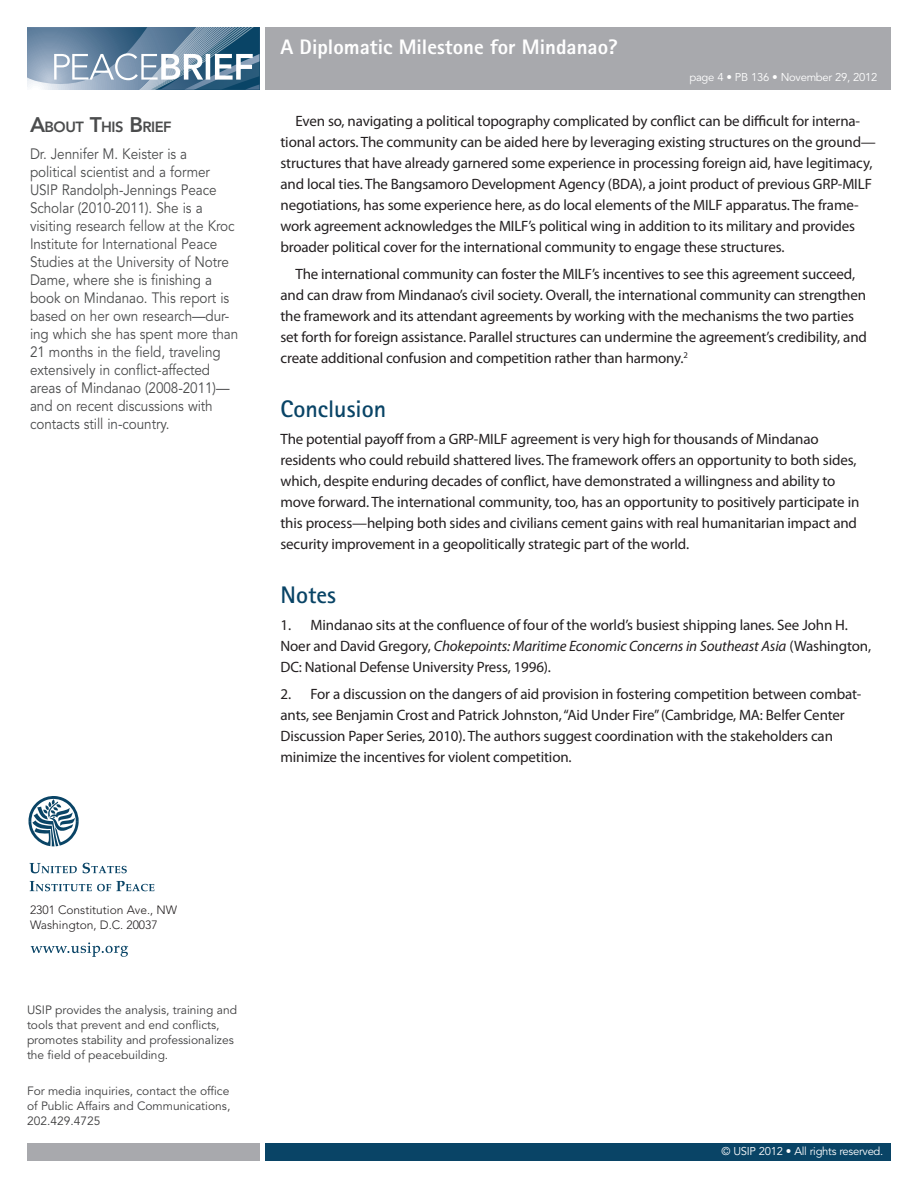
<style>
.page{position:relative;width:918px;height:1188px;background:#fff}
.page>*{position:absolute;margin:0;border:0;box-sizing:border-box;transform-origin:0 0}
.A1_head{font:700 24px "Rotis Sans Serif";color:#094466}
.t1{font:800 21px "Rotis Sans Serif";color:#fff}
.bodytext_indent{font:15px/21px "Myriad Pro";letter-spacing:-.01em;color:#231f20}
.bodytext{font:15px/21px "Myriad Pro";letter-spacing:-.01em;color:#231f20}
.Board___Members__s{font:15px/18px "Avenir LT Std";letter-spacing:-.005em;color:#4b4c4d;scale:.9 1}
.Left_author_Name{font:800 14.7px "Avenir LT Std";letter-spacing:-.035em;color:#4b4c4d}
.t2{font:12px/15px "Avenir LT Std";color:#3e3e3f}
.t3{font:300 12px "Avenir LT Std";color:#231f20}
.About_the_Report_-_D{font:11.25px "Avenir LT Std";letter-spacing:-.025em;color:#fff}
.s1{font-size:21px}
.s2{font-style:italic}
</style>
<div class="page">
<div style="left:265px;top:1143px;width:626px;height:18px;background:#094466"></div>
<div style="left:27px;top:1143px;width:233px;height:18px;background:#a8a9ad"></div>
<div style="left:265px;top:27px;width:626px;height:63px;background:#a8a9ad"></div>
<svg style="left:27px;top:27px;width:233px;height:63px;background:#7894ac"></svg>
<svg style="left:30px;top:881px;width:124px;height:10px"></svg>
<svg style="left:30px;top:863px;width:97px;height:10px"></svg>
<svg style="left:28px;top:796px;width:51px;height:50px"></svg>
<svg style="left:31px;top:942px;width:97px;height:15px"></svg>
<p class="Left_author_Name" style="left:30px;top:118px;width:143px"><span class="s1">A</span>BOUT <span class="s1">T</span>HIS <span class="s1">B</span>RIEF</p>
<p class="Board___Members__s" style="left:30px;top:145px;width:233px">Dr. Jennifer M. Keister is a<br>political scientist and a former<br>USIP Randolph-Jennings Peace<br>Scholar (2010-2011). She is a visiting research fellow at the Kroc<br>Institute for International Peace<br>Studies at the University of Notre<br>Dame, where she is finishing a book on Mindanao. This report is based on her own research—dur&shy;ing which she has spent more than<br>21 months in the field, traveling extensively in conflict-affected areas of Mindanao (2008-2011)— and on recent discussions with contacts still in-country.</p>
<h2 class="t1" style="left:280px;top:34px;width:339px">A Diplomatic Milestone for Mindanao?</h2>
<p class="About_the_Report_-_D" style="left:689px;top:71px;width:189px">page 4 • PB 136 • November 29, 2012</p>
<p class="bodytext_indent" style="left:280px;top:110px;width:597px;text-indent:15px">Even so, navigating a political topography complicated by conflict can be difficult for interna&shy;tional actors. The community can be aided here by leveraging existing structures on the ground— structures that have already garnered some experience in processing foreign aid, have legitimacy, and local ties. The Bangsamoro Development Agency (BDA), a joint product of previous GRP-MILF negotiations, has some experience here, as do local elements of the MILF apparatus. The frame&shy;work agreement acknowledges the MILF’s political wing in addition to its military and provides broader political cover for the international community to engage these structures.</p>
<p class="bodytext_indent" style="left:280px;top:263px;width:588px;text-indent:15px">The international community can foster the MILF’s incentives to see this agreement succeed, and can draw from Mindanao’s civil society. Overall, the international community can strengthen the framework and its attendant agreements by working with the mechanisms the two parties set forth for foreign assistance. Parallel structures can undermine the agreement’s credibility, and create additional confusion and competition rather than harmony.<sup>2</sup></p>
<p class="A1_head" style="left:280px;top:394px;width:107px">Conclusion</p>
<p class="bodytext" style="left:280px;top:428px;width:580px">The potential payoff from a GRP-MILF agreement is very high for thousands of Mindanao residents who could rebuild shattered lives. The framework offers an opportunity to both sides, which, despite enduring decades of conflict, have demonstrated a willingness and ability to move forward. The international community, too, has an opportunity to positively participate in this process—helping both sides and civilians cement gains with real humanitarian impact and security improvement in a geopolitically strategic part of the world.</p>
<p class="A1_head" style="left:280px;top:580px;width:57px">Notes</p>
<p class="bodytext" style="left:280px;top:614px;width:592px">1. Mindanao sits at the confluence of four of the world’s busiest shipping lanes. See John H.<br>Noer and David Gregory, <span class="s2">Chokepoints: Maritime Economic Concerns in Southeast Asia</span> (Washington,<br>DC: National Defense University Press, 1996).</p>
<p class="bodytext" style="left:280px;top:683px;width:582px">2. For a discussion on the dangers of aid provision in fostering competition between combat&shy;ants, see Benjamin Crost and Patrick Johnston,“Aid Under Fire”(Cambridge, MA: Belfer Center Discussion Paper Series, 2010). The authors suggest coordination with the stakeholders can minimize the incentives for violent competition.</p>
<p class="t3" style="left:30px;top:903px;width:149px">2301 Constitution Ave., NW</p>
<p class="t3" style="left:30px;top:918px;width:129px">Washington, D.C. 20037</p>
<p class="t2" style="left:27px;top:1003px;width:212px">USIP provides the analysis, training and tools that prevent and end conflicts, promotes stability and professionalizes the field of peacebuilding.</p>
<p class="t2" style="left:27px;top:1084px;width:205px;text-align:justify">For media inquiries, contact the office of Public Affairs and Communications, 202.429.4725</p>
<p class="About_the_Report_-_D" style="left:722px;top:1145px;width:163px">© USIP 2012 • All rights reserved.</p>
</div>
